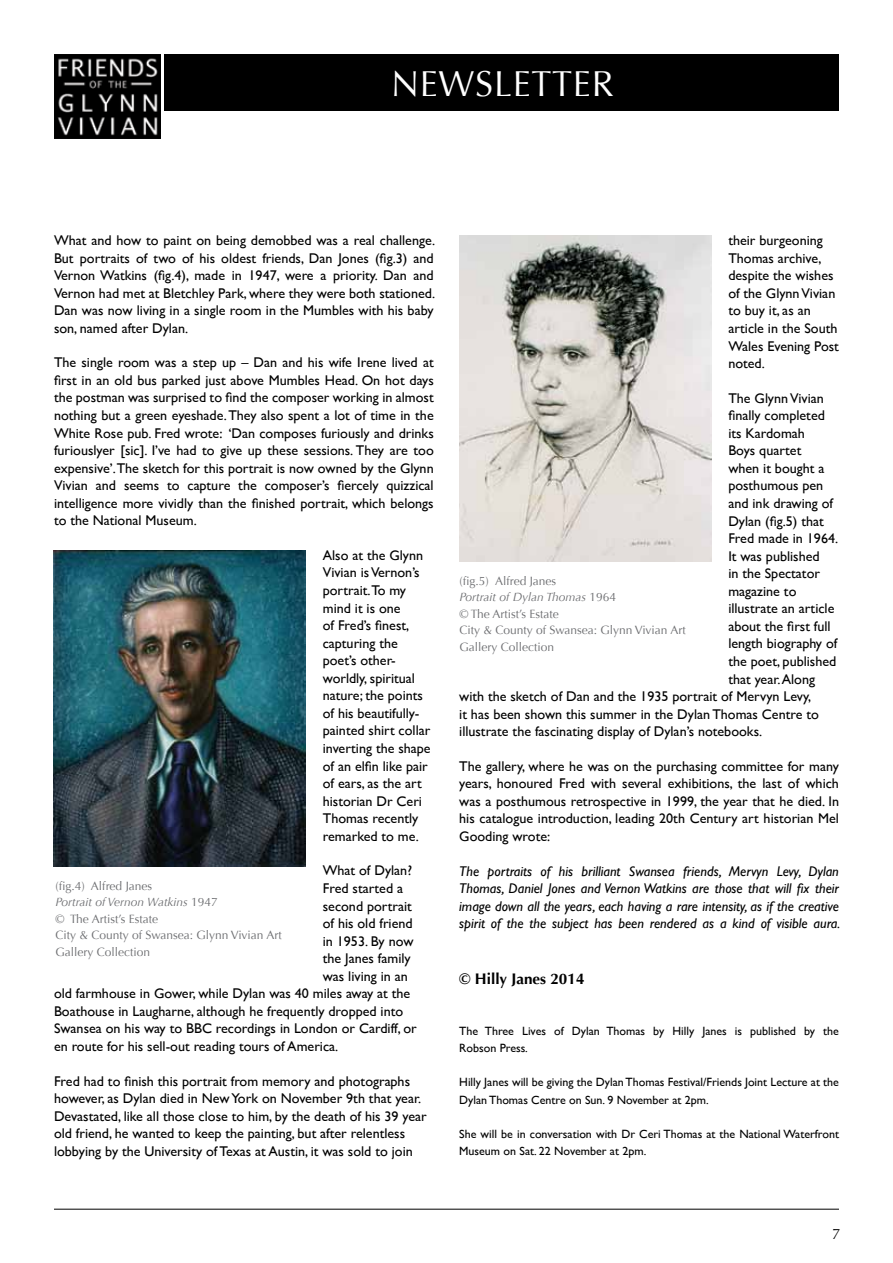
<style>
.page{position:relative;width:893px;height:1263px;background:#fff}
.page>*{position:absolute;margin:0;border:0;box-sizing:border-box;transform-origin:0 0}
.t1{font:36px "Optima";letter-spacing:.02em;color:#fff}
.t2{font:700 15.3px "Optima";color:#000}
.t3{font:15px "Optima";color:#000}
.t4{font:14.1px/17.5px "Gill Sans";color:#000;text-align:justify}
.t5{font:italic 14.1px/17.5px "Gill Sans";color:#000;text-align:justify}
.t6{font:12px/17.2px "Gill Sans";color:#000}
.t7{font:12px/16.5px "Optima";color:#6d6e71}
.s1{font-style:italic}
</style>
<div class="page">
<hr style="left:54px;top:1209px;width:785px;height:1px;background:#000">
<img style="left:54px;top:54px;width:106px;height:84px">
<div style="left:165px;top:54px;width:674px;height:57px;background:#000"></div>
<img style="left:54px;top:551px;width:252px;height:315px">
<img style="left:459px;top:235px;width:252px;height:326px">
<h1 class="t1" style="left:391px;top:63px;width:224px">NEWSLETTER</h1>
<p class="t4" style="left:54px;top:231px;width:383px">What and how to paint on being demobbed was a real challenge.<br>But portraits of two of his oldest friends, Dan Jones (fig.3) and Vernon Watkins (fig.4), made in 1947, were a priority. Dan and Vernon had met at Bletchley Park, where they were both stationed.<br>Dan was now living in a single room in the Mumbles with his baby son, named after Dylan.</p>
<p class="t4" style="left:54px;top:354px;width:381px">The single room was a step up – Dan and his wife Irene lived at first in an old bus parked just above Mumbles Head. On hot days the postman was surprised to find the composer working in almost nothing but a green eyeshade. They also spent a lot of time in the White Rose pub. Fred wrote: ‘Dan composes furiously and drinks furiouslyer [sic]. I’ve had to give up these sessions. They are too expensive’.The sketch for this portrait is now owned by the Glynn Vivian and seems to capture the composer’s fiercely quizzical intelligence more vividly than the finished portrait, which belongs to the National Museum.</p>
<p class="t4" style="left:323px;top:546px;width:109px;text-align:left">Also at the Glynn<br>Vivian is Vernon’s portrait.To my mind it is one<br>of Fred’s finest, capturing the poet’s other&shy;worldly, spiritual nature; the points of his beautifully&shy;painted shirt collar inverting the shape of an elfin like pair of ears, as the art historian Dr Ceri<br>Thomas recently remarked to me.</p>
<p class="t4" style="left:323px;top:862px;width:91px">What of Dylan?</p>
<p class="t4" style="left:323px;top:879px;width:82px">Fred started a</p>
<p class="t4" style="left:323px;top:897px;width:91px">second portrait</p>
<p class="t4" style="left:323px;top:914px;width:91px">of his old friend</p>
<p class="t4" style="left:323px;top:932px;width:92px">in 1953. By now</p>
<p class="t4" style="left:323px;top:949px;width:89px">the Janes family</p>
<p class="t4" style="left:323px;top:967px;width:87px">was living in an</p>
<p class="t4" style="left:54px;top:984px;width:358px">old farmhouse in Gower, while Dylan was 40 miles away at the</p>
<p class="t4" style="left:54px;top:1002px;width:351px">Boathouse in Laugharne, although he frequently dropped into</p>
<p class="t4" style="left:54px;top:1020px;width:364px">Swansea on his way to BBC recordings in London or Cardiff, or</p>
<p class="t4" style="left:54px;top:1037px;width:286px">en route for his sell-out reading tours of America.</p>
<p class="t4" style="left:54px;top:1072px;width:374px;text-align:left">Fred had to finish this portrait from memory and photographs however, as Dylan died in New York on November 9th that year.<br>Devastated, like all those close to him, by the death of his 39 year old friend, he wanted to keep the painting, but after relentless lobbying by the University of Texas at Austin, it was sold to join</p>
<p class="t7" style="left:55px;top:878px;width:228px">(fig.4) Alfred Janes<br><span class="s1">Portrait of Vernon Watkins</span> 1947<br>© The Artist’s Estate<br>City &amp; County of Swansea: Glynn Vivian Art<br>Gallery Collection</p>
<p class="t4" style="left:728px;top:231px;width:112px;text-align:left">their burgeoning<br>Thomas archive, despite the wishes of the Glynn Vivian to buy it, as an article in the South<br>Wales Evening Post noted.</p>
<p class="t4" style="left:728px;top:389px;width:97px">The Glynn Vivian</p>
<p class="t4" style="left:728px;top:406px;width:98px">finally completed</p>
<p class="t4" style="left:728px;top:424px;width:78px">its Kardomah</p>
<p class="t4" style="left:728px;top:442px;width:75px">Boys quartet</p>
<p class="t4" style="left:728px;top:459px;width:98px">when it bought a</p>
<p class="t4" style="left:728px;top:477px;width:96px">posthumous pen</p>
<p class="t4" style="left:728px;top:494px;width:106px">and ink drawing of</p>
<p class="t4" style="left:728px;top:512px;width:97px">Dylan (fig.5) that</p>
<p class="t4" style="left:728px;top:529px;width:111px">Fred made in 1964.</p>
<p class="t4" style="left:728px;top:547px;width:93px">It was published</p>
<p class="t4" style="left:728px;top:564px;width:93px">in the Spectator</p>
<p class="t4" style="left:728px;top:582px;width:70px">magazine to</p>
<p class="t4" style="left:728px;top:600px;width:108px">illustrate an article</p>
<p class="t4" style="left:728px;top:617px;width:104px">about the first full</p>
<p class="t4" style="left:728px;top:635px;width:110px">length biography of</p>
<p class="t4" style="left:728px;top:652px;width:110px">the poet, published</p>
<p class="t4" style="left:728px;top:670px;width:88px">that year. Along</p>
<p class="t4" style="left:459px;top:687px;width:353px">with the sketch of Dan and the 1935 portrait of Mervyn Levy,</p>
<p class="t4" style="left:459px;top:705px;width:361px">it has been shown this summer in the Dylan Thomas Centre to</p>
<p class="t4" style="left:459px;top:722px;width:304px">illustrate the fascinating display of Dylan’s notebooks.</p>
<p class="t4" style="left:459px;top:757px;width:381px">The gallery, where he was on the purchasing committee for many years, honoured Fred with several exhibitions, the last of which was a posthumous retrospective in 1999, the year that he died. In his catalogue introduction, leading 20th Century art historian Mel Gooding wrote:</p>
<p class="t5" style="left:459px;top:862px;width:382px">The portraits of his brilliant Swansea friends, Mervyn Levy, Dylan Thomas, Daniel Jones and Vernon Watkins are those that will fix their image down all the years, each having a rare intensity, as if the creative spirit of the the subject has been rendered as a kind of visible aura.</p>
<p class="t7" style="left:459px;top:573px;width:228px">(fig.5) Alfred Janes<br><span class="s1">Portrait of Dylan Thomas</span> 1964<br>© The Artist’s Estate<br>City &amp; County of Swansea: Glynn Vivian Art<br>Gallery Collection</p>
<p class="t2" style="left:459px;top:969px;width:127px">© Hilly Janes 2014</p>
<p class="t6" style="left:459px;top:1022px;width:381px">The Three Lives of Dylan Thomas by Hilly Janes is published by the<br>Robson Press.</p>
<p class="t6" style="left:459px;top:1074px;width:381px">Hilly Janes will be giving the Dylan Thomas Festival/Friends Joint Lecture at the<br>Dylan Thomas Centre on Sun. 9 November at 2pm.</p>
<p class="t6" style="left:459px;top:1125px;width:381px">She will be in conversation with Dr Ceri Thomas at the National Waterfront<br>Museum on Sat. 22 November at 2pm.</p>
<p class="t3" style="left:832px;top:1225px;width:10px">7</p>
</div>
